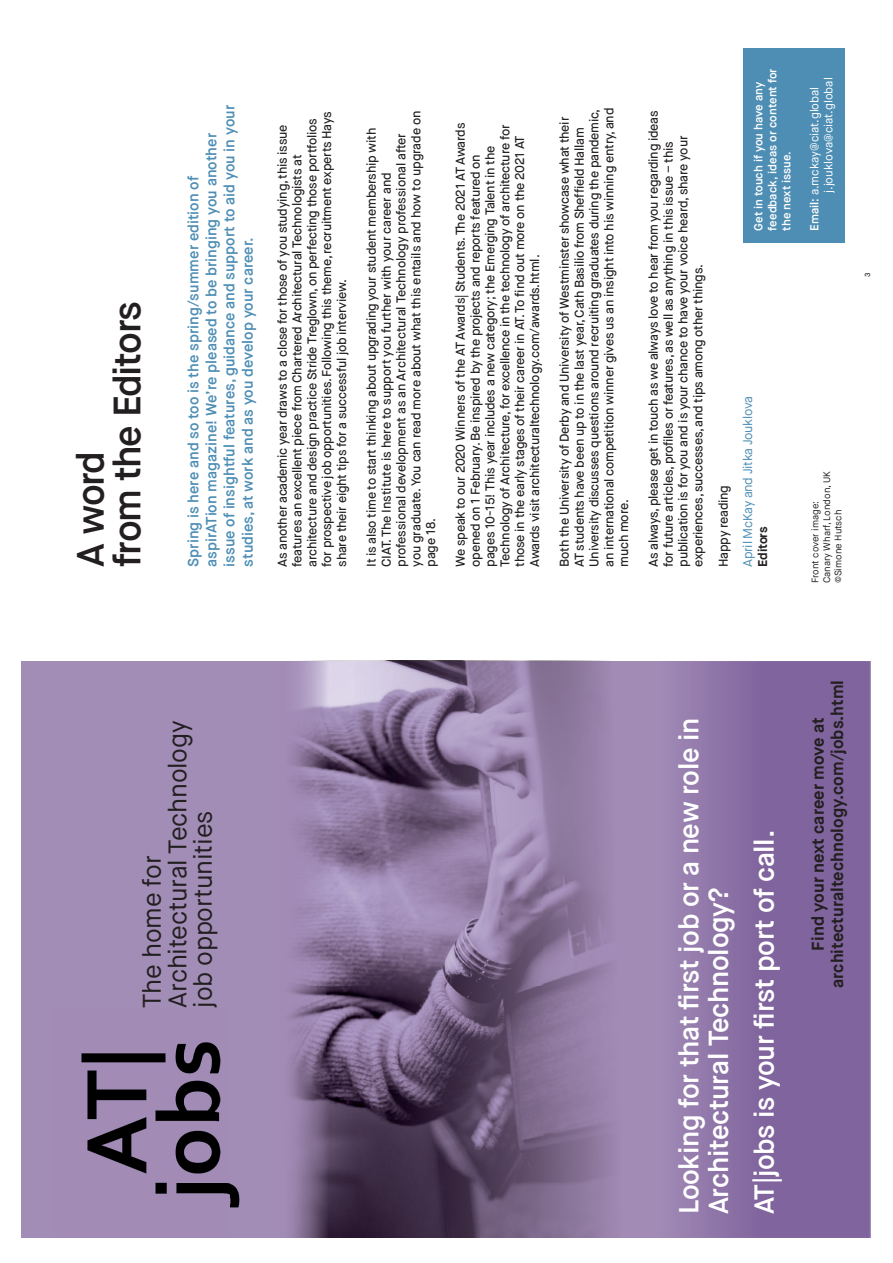
<style>
.page{position:relative;width:893px;height:1263px;background:#fff}
.page>*{position:absolute;margin:0;border:0;box-sizing:border-box;transform-origin:0 0}
.t1{font:600 38.1px/36.6px "Maison Neue";letter-spacing:-.035em;color:#231f20}
.t2{font:600 27.6px/29.7px "Maison Neue";letter-spacing:-.01em;color:#fff}
.t3{font:25.5px/25.5px "Maison Neue";letter-spacing:-.01em;color:#231f20}
.t4{font:700 16.95px/19px "Maison Neue";color:#231f20;text-align:center}
.t5{font:600 14.85px/18px "Maison Neue";color:#4e8eb5}
.t6{font:500 12.75px/14.9px "Maison Neue";letter-spacing:-.02em;color:#231f20}
.t7{font:12.75px "Maison Neue";letter-spacing:-.02em;color:#4e8eb5}
.t8{font:700 12.75px "Maison Neue";letter-spacing:-.02em;color:#231f20}
.t9{font:600 11.7px/14px "Maison Neue";color:#fff}
.t10{font:11.7px/14px "Maison Neue";color:#fff}
.t11{font:9.6px/11.4px "Maison Neue";color:#231f20}
.t12{font:500 7.35px "Maison Neue";color:#231f20}
.s1{font-weight:600}
</style>
<div class="page">
<div style="left:21px;top:661px;width:849px;height:577px;background:#a28db7"></div>
<img style="left:81px;top:1042px;width:159px;height:166px">
<svg style="left:681px;top:661px;width:189px;height:577px;background:#876ca2"></svg>
<img style="left:290px;top:661px;width:322px;height:577px">
<div style="left:743px;top:48px;width:102px;height:195px;background:#4e8eb5"></div>
<h1 class="t1" style="left:76px;top:567px;width:267px;rotate:-90deg">A word<br>from the Editors</h1>
<p class="t5" style="left:186px;top:567px;width:463px;rotate:-90deg">Spring is here and so too is the spring/summer edition of aspirATion magazine! We’re pleased to be bringing you another issue of insightful features, guidance and support to aid you in your studies, at work and as you develop your career.</p>
<p class="t6" style="left:276px;top:567px;width:457px;rotate:-90deg">As another academic year draws to a close for those of you studying, this issue features an excellent piece from Chartered Architectural Technologists at architecture and design practice Stride Treglown, on perfecting those portfolios for prospective job opportunities. Following this theme, recruitment experts Hays share their eight tips for a successful job interview.</p>
<p class="t6" style="left:365px;top:567px;width:458px;rotate:-90deg">It is also time to start thinking about upgrading your student membership with CIAT. The Institute is here to support you further with your career and professional development as an Architectural Technology professional after you graduate. You can read more about what this entails and how to upgrade on page 18.</p>
<p class="t6" style="left:454px;top:567px;width:446px;rotate:-90deg">We speak to our 2020 Winners of the AT Awards| Students. The 2021 AT Awards opened on 1 February. Be inspired by the projects and reports featured on pages 10-15! This year includes a new category; the Emerging Talent in the Technology of Architecture, for excellence in the technology of architecture for those in the early stages of their career in AT. To find out more on the 2021 AT Awards visit architecturaltechnology.com/awards.html.</p>
<p class="t6" style="left:558px;top:567px;width:460px;rotate:-90deg">Both the University of Derby and University of Westminster showcase what their AT students have been up to in the last year, Cath Basilio from Sheffield Hallam University discusses questions around recruiting graduates during the pandemic, an international competition winner gives us an insight into his winning entry, and much more.</p>
<p class="t6" style="left:647px;top:567px;width:458px;rotate:-90deg">As always, please get in touch as we always love to hear from you regarding ideas for future articles, profiles or features, as well as anything in this issue – this publication is for you and is your chance to have your voice heard, share your experiences, successes, and tips among other things.</p>
<p class="t9" style="left:753px;top:231px;width:164px;rotate:-90deg">Get in touch if you have any feedback, ideas or content for the next issue.</p>
<p class="t10" style="left:809px;top:193px;width:117px;text-indent:-38px;rotate:-90deg"><span class="s1">Email:</span> a.mckay@ciat.global j.jouklova@ciat.global</p>
<p class="t6" style="left:717px;top:567px;width:83px;rotate:-90deg">Happy reading</p>
<p class="t7" style="left:743px;top:567px;width:172px;rotate:-90deg">April McKay and Jitka Jouklova</p>
<p class="t8" style="left:758px;top:567px;width:42px;rotate:-90deg">Editors</p>
<p class="t11" style="left:810px;top:583px;width:113px;rotate:-90deg">Front cover image:<br>Canary Wharf, London, UK ©Simone Hutsch</p>
<p class="t12" style="left:865px;top:277px;width:6px;rotate:-90deg">3</p>
<h3 class="t3" style="left:142px;top:1008px;width:288px;rotate:-90deg">The home for<br>Architectural Technology job opportunities</h3>
<h2 class="t2" style="left:677px;top:1214px;width:498px;rotate:-90deg">Looking for that first job or a new role in<br>Architectural Technology?</h2>
<h2 class="t2" style="left:752px;top:1214px;width:386px;rotate:-90deg">AT|jobs is your first port of call.</h2>
<h3 class="t4" style="left:810px;top:988px;width:310px;rotate:-90deg">Find your next career move at architecturaltechnology.com/jobs.html</h3>
</div>
